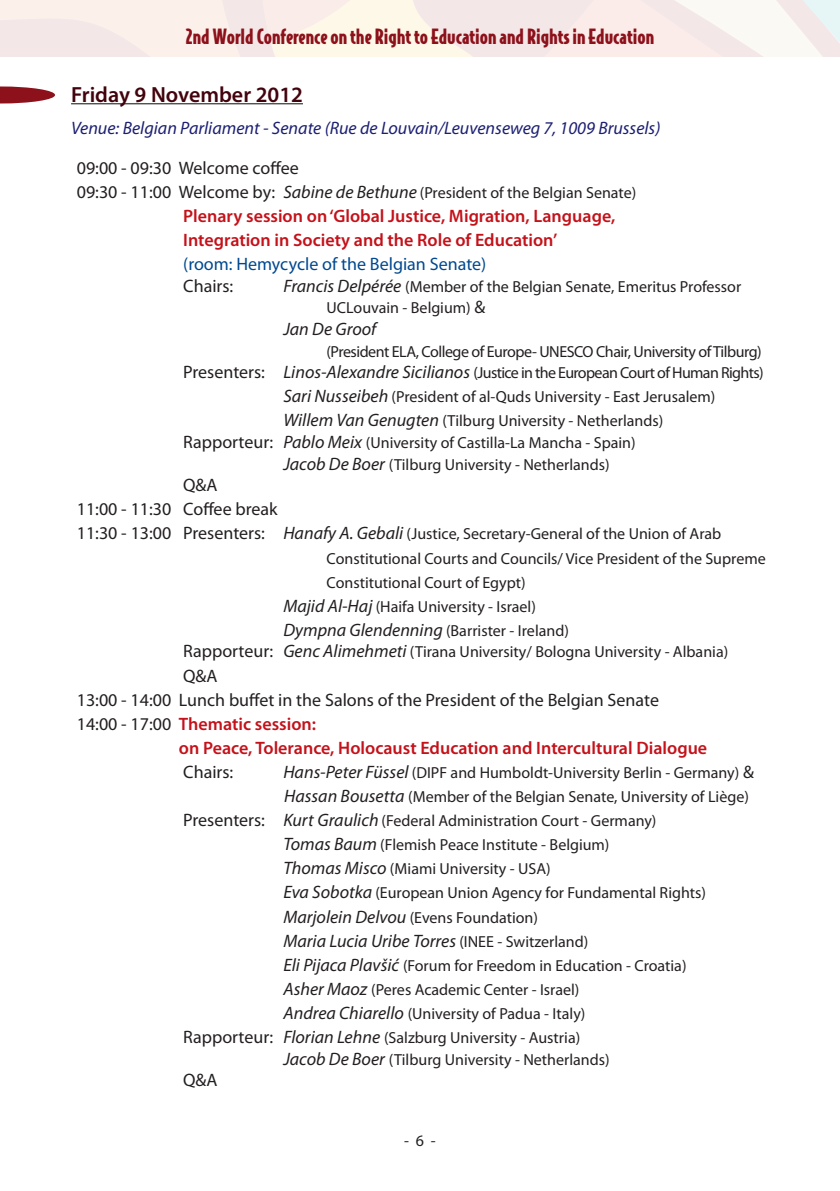
<style>
.page{position:relative;width:840px;height:1191px;background:#fff}
.page>*{position:absolute;margin:0;border:0;box-sizing:border-box;transform-origin:0 0}
.t1{font:600 22px "Myriad Pro";color:#42030c}
.t2{font:900 20px "Bodega Sans";color:#8d111b}
.t3{font:600 18px/24.2px "Myriad Pro";color:#c4121a}
.t4{font:18px/24.2px "Myriad Pro";color:#231f20}
.t5{font:italic 18px "Myriad Pro";color:#1c2072}
.t6{font:italic 18px "Myriad Pro";color:#231f20}
.t7{font:18px "Myriad Pro";color:#014990}
.t8{font:16px/21.6px "Myriad Pro";color:#231f20}
.t9{font:16px/21.6px "Myriad Pro";letter-spacing:-.03em;color:#231f20;text-align:right}
.s1{font-size:18px}
.s2{font-style:italic;font-size:18px}
.s3{font-weight:400;color:#231f20}
.s4{font-style:normal;font-size:16px}
</style>
<div class="page">
<hr style="left:71px;top:103px;width:232px;height:1px;background:#231f20">
<svg style="left:0;top:0;width:839px;height:57px;background:#f8edea"></svg>
<svg style="left:0;top:86px;width:55px;height:17px"></svg>
<p class="t2" style="left:186px;top:23px;width:469px">2nd World Conference on the Right to Education and Rights in Education</p>
<h1 class="t1" style="left:71px;top:80px;width:233px">Friday 9 November 2012</h1>
<p class="t5" style="left:71px;top:116px;width:590px">Venue: Belgian Parliament - Senate (Rue de Louvain/Leuvenseweg 7, 1009 Brussels)</p>
<p class="t4" style="left:77px;top:155px;width:223px">09:00 - 09:30 Welcome coffee</p>
<p class="t8" style="left:77px;top:181px;width:560px"><span class="s1">09:30 - 11:00 Welcome by:</span> <span class="s2">Sabine de Bethune</span> (President of the Belgian Senate)</p>
<p class="t3" style="left:183px;top:203px;width:433px">Plenary session on ‘Global Justice, Migration, Language,<br>Integration in Society and the Role of Education’</p>
<p class="t7" style="left:183px;top:253px;width:304px">(room: Hemycycle of the Belgian Senate)</p>
<p class="t4" style="left:183px;top:273px;width:52px">Chairs:</p>
<p class="t8" style="left:326px;top:275px;width:416px;text-indent:-43px"><span class="s2">Francis Delpérée</span> (Member of the Belgian Senate, Emeritus Professor<br>UCLouvain - Belgium) <span class="s1">&amp;</span></p>
<p class="t6" style="left:283px;top:318px;width:94px">Jan De Groof</p>
<p class="t9" style="left:183px;top:340px;width:581px">(President ELA, College of Europe- UNESCO Chair, University of Tilburg)<br><span class="s1">Presenters:</span> <span class="s2">Linos-Alexandre Sicilianos</span> (Justice in the European Court of Human Rights)</p>
<p class="t8" style="left:283px;top:385px;width:433px;line-height:24px"><span class="s2">Sari Nusseibeh</span> (President of al-Quds University - East Jerusalem)<br><span class="s2">Willem Van Genugten</span> (Tilburg University - Netherlands)</p>
<p class="t8" style="left:283px;top:431px;width:354px;text-indent:-100px"><span class="s1">Rapporteur:</span> <span class="s2">Pablo Meix</span> (University of Castilla-La Mancha - Spain)<br><span class="s2">Jacob De Boer</span> (Tilburg University - Netherlands)</p>
<p class="t4" style="left:77px;top:473px;width:202px;text-indent:106px">Q&amp;A<br>11:00 - 11:30 Coffee break</p>
<p class="t8" style="left:77px;top:523px;width:645px"><span class="s1">11:30 - 13:00 Presenters:</span> <span class="s2">Hanafy A. Gebali</span> (Justice, Secretary-General of the Union of Arab</p>
<p class="t8" style="left:326px;top:547px;width:440px">Constitutional Courts and Councils/ Vice President of the Supreme</p>
<p class="t8" style="left:326px;top:571px;width:200px">Constitutional Court of Egypt)</p>
<p class="t8" style="left:283px;top:595px;width:254px"><span class="s2">Majid Al-Haj</span> (Haifa University - Israel)</p>
<p class="t8" style="left:283px;top:619px;width:287px"><span class="s2">Dympna Glendenning</span> (Barrister - Ireland)</p>
<p class="t8" style="left:183px;top:641px;width:546px"><span class="s1">Rapporteur:</span> <span class="s2">Genc Alimehmeti</span> (Tirana University/ Bologna University - Albania)</p>
<p class="t4" style="left:183px;top:663px;width:36px">Q&amp;A</p>
<p class="t4" style="left:77px;top:687px;width:583px">13:00 - 14:00 Lunch buffet in the Salons of the President of the Belgian Senate</p>
<p class="t3" style="left:77px;top:711px;width:241px"><span class="s3">14:00 - 17:00</span> Thematic session:</p>
<p class="t3" style="left:179px;top:735px;width:529px">on Peace, Tolerance, Holocaust Education and Intercultural Dialogue</p>
<p class="t4" style="left:183px;top:759px;width:52px">Chairs:</p>
<p class="t8" style="left:283px;top:761px;width:472px"><span class="s2">Hans-Peter Füssel</span> (DIPF and Humboldt-University Berlin - Germany) <span class="s1">&amp;</span></p>
<p class="t8" style="left:284px;top:785px;width:466px"><span class="s2">Hassan Bousetta</span> (Member of the Belgian Senate, University of Liège)</p>
<p class="t8" style="left:183px;top:809px;width:474px"><span class="s1">Presenters:</span> <span class="s2">Kurt Graulich</span> (Federal Administration Court - Germany)</p>
<p class="t8" style="left:283px;top:834px;width:327px"><span class="s2">Tomas Baum</span> (Flemish Peace Institute - Belgium)</p>
<p class="t8" style="left:283px;top:858px;width:269px"><span class="s2">Thomas Misco</span> (Miami University - USA)</p>
<p class="t8" style="left:283px;top:882px;width:424px"><span class="s2">Eva Sobotka</span> (European Union Agency for Fundamental Rights)</p>
<p class="t8" style="left:283px;top:906px;width:256px"><span class="s2">Marjolein Delvou</span> (Evens Foundation)</p>
<p class="t6" style="left:283px;top:929px;width:306px">Maria Lucia Uribe Torres <span class="s4">(INEE - Switzerland)</span></p>
<p class="t8" style="left:283px;top:954px;width:404px"><span class="s2">Eli Pijaca Plavšić</span> (Forum for Freedom in Education - Croatia)</p>
<p class="t8" style="left:283px;top:978px;width:297px"><span class="s2">Asher Maoz</span> (Peres Academic Center - Israel)</p>
<p class="t8" style="left:283px;top:1002px;width:303px"><span class="s2">Andrea Chiarello</span> (University of Padua - Italy)</p>
<p class="t8" style="left:183px;top:1026px;width:398px"><span class="s1">Rapporteur:</span> <span class="s2">Florian Lehne</span> (Salzburg University - Austria)</p>
<p class="t8" style="left:283px;top:1048px;width:328px"><span class="s2">Jacob De Boer</span> (Tilburg University - Netherlands)</p>
<p class="t4" style="left:183px;top:1068px;width:36px">Q&amp;A</p>
<p class="t8" style="left:404px;top:1129px;width:33px">- 6 -</p>
</div>
